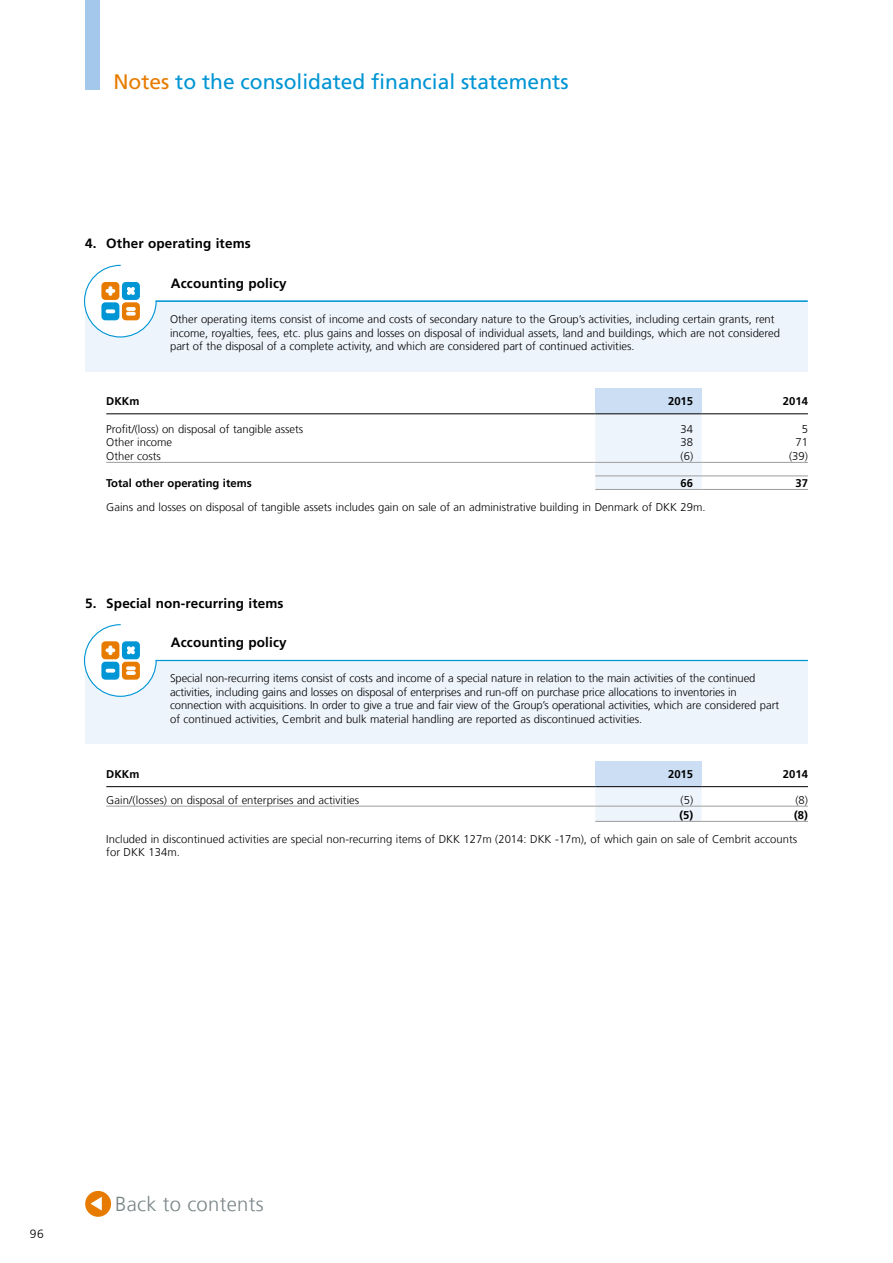
<style>
.page{position:relative;width:893px;height:1263px;background:#fff}
.page>*{position:absolute;margin:0;border:0;box-sizing:border-box;transform-origin:0 0}
.t1{font:21px "Frutiger LT Com";color:#0095d4}
.t2{font:300 20.25px "Frutiger LT Com";letter-spacing:.015em;color:#798487}
.t3{font:700 13.5px "Frutiger LT Com";letter-spacing:.01em;color:#000}
.t4{font:300 12px "Frutiger LT Com";color:#000}
.t5{font:300 11.25px/13.5px "Frutiger LT Com";color:#000}
.t6{font:700 11.25px "Frutiger LT Com";color:#000}
.s1{color:#e77b00}
</style>
<div class="page">
<div style="left:85px;top:0;width:15px;height:90px;background:#a3c8ec"></div>
<div style="left:85px;top:301px;width:723px;height:70px;background:#eef4fc"></div>
<div style="left:595px;top:388px;width:107px;height:26px;background:#cbdef4"></div>
<div style="left:595px;top:414px;width:107px;height:75px;background:#eef4fc"></div>
<div style="left:595px;top:462px;width:107px;height:14px;background:#eef4fc"></div>
<hr style="left:106px;top:462px;width:489px;height:1px;background:#9d9d9c">
<hr style="left:595px;top:462px;width:107px;height:1px;background:#9d9d9c">
<hr style="left:702px;top:462px;width:106px;height:1px;background:#9d9d9c">
<hr style="left:595px;top:489px;width:107px;height:1px;background:#9d9d9c">
<hr style="left:702px;top:489px;width:106px;height:1px;background:#9d9d9c">
<hr style="left:595px;top:476px;width:107px;height:1px;background:#9d9d9c">
<hr style="left:702px;top:476px;width:106px;height:1px;background:#9d9d9c">
<hr style="left:106px;top:413px;width:489px;height:1px;background:#000">
<hr style="left:595px;top:413px;width:107px;height:1px;background:#000">
<hr style="left:702px;top:413px;width:106px;height:1px;background:#000">
<div style="left:85px;top:660px;width:723px;height:84px;background:#eef4fc"></div>
<div style="left:595px;top:761px;width:107px;height:26px;background:#cbdef4"></div>
<svg style="left:595px;top:787px;width:107px;height:34px;background:#ebf1f9"></svg>
<hr style="left:106px;top:806px;width:489px;height:1px;background:#9d9d9c">
<hr style="left:595px;top:806px;width:107px;height:1px;background:#9d9d9c">
<hr style="left:702px;top:806px;width:106px;height:1px;background:#9d9d9c">
<hr style="left:595px;top:821px;width:107px;height:1px;background:#9d9d9c">
<hr style="left:702px;top:821px;width:106px;height:1px;background:#9d9d9c">
<hr style="left:106px;top:786px;width:489px;height:1px;background:#000">
<hr style="left:595px;top:786px;width:107px;height:1px;background:#000">
<hr style="left:702px;top:786px;width:106px;height:1px;background:#000">
<svg style="left:84px;top:264px;width:724px;height:74px"></svg>
<hr style="left:156px;top:301px;width:651px;height:1px;background:#0095d4">
<svg style="left:84px;top:624px;width:724px;height:73px"></svg>
<hr style="left:156px;top:660px;width:651px;height:1px;background:#0095d4">
<svg style="left:101px;top:282px;width:39px;height:38px"></svg>
<svg style="left:101px;top:641px;width:39px;height:39px;background:#9dae9c"></svg>
<div style="left:85px;top:1191px;width:26px;height:26px;background:#e77b00;border-radius:50%"></div>
<svg style="left:91px;top:1197px;width:11px;height:13px"></svg>
<h1 class="t1" style="left:113px;top:70px;width:457px"><span class="s1">Notes</span> to the consolidated financial statements</h1>
<p class="t3" style="left:85px;top:236px;width:167px">4. Other operating items</p>
<p class="t3" style="left:171px;top:275px;width:117px">Accounting policy</p>
<p class="t5" style="left:170px;top:313px;width:611px">Other operating items consist of income and costs of secondary nature to the Group’s activities, including certain grants, rent income, royalties, fees, etc. plus gains and losses on disposal of individual assets, land and buildings, which are not considered part of the disposal of a complete activity, and which are considered part of continued activities.</p>
<p class="t6" style="left:106px;top:395px;width:35px">DKKm</p>
<p class="t6" style="left:668px;top:395px;width:27px">2015</p>
<p class="t6" style="left:783px;top:395px;width:27px">2014</p>
<p class="t5" style="left:106px;top:422px;width:199px">Profit/(loss) on disposal of tangible assets</p>
<p class="t5" style="left:681px;top:422px;width:14px">34</p>
<p class="t5" style="left:802px;top:422px;width:8px">5</p>
<p class="t5" style="left:106px;top:436px;width:67px">Other income</p>
<p class="t5" style="left:681px;top:436px;width:14px">38</p>
<p class="t5" style="left:795px;top:436px;width:14px">71</p>
<p class="t5" style="left:106px;top:449px;width:56px">Other costs</p>
<p class="t5" style="left:681px;top:449px;width:14px">(6)</p>
<p class="t5" style="left:789px;top:449px;width:20px">(39)</p>
<p class="t6" style="left:106px;top:476px;width:147px">Total other operating items</p>
<p class="t6" style="left:681px;top:476px;width:14px">66</p>
<p class="t6" style="left:795px;top:476px;width:14px">37</p>
<p class="t5" style="left:106px;top:500px;width:601px">Gains and losses on disposal of tangible assets includes gain on sale of an administrative building in Denmark of DKK 29m.</p>
<p class="t3" style="left:85px;top:595px;width:200px">5. Special non-recurring items</p>
<p class="t3" style="left:171px;top:634px;width:117px">Accounting policy</p>
<p class="t5" style="left:170px;top:672px;width:611px">Special non-recurring items consist of costs and income of a special nature in relation to the main activities of the continued activities, including gains and losses on disposal of enterprises and run-off on purchase price allocations to inventories in connection with acquisitions. In order to give a true and fair view of the Group’s operational activities, which are considered part of continued activities, Cembrit and bulk material handling are reported as discontinued activities.</p>
<p class="t6" style="left:106px;top:768px;width:35px">DKKm</p>
<p class="t6" style="left:668px;top:768px;width:27px">2015</p>
<p class="t6" style="left:783px;top:768px;width:27px">2014</p>
<p class="t5" style="left:106px;top:793px;width:254px">Gain/(losses) on disposal of enterprises and activities</p>
<p class="t5" style="left:681px;top:793px;width:14px">(5)</p>
<p class="t5" style="left:795px;top:793px;width:14px">(8)</p>
<p class="t6" style="left:679px;top:808px;width:15px">(5)</p>
<p class="t6" style="left:794px;top:808px;width:15px">(8)</p>
<p class="t5" style="left:106px;top:832px;width:692px">Included in discontinued activities are special non-recurring items of DKK 127m (2014: DKK -17m), of which gain on sale of Cembrit accounts for DKK 134m.</p>
<p class="t4" style="left:30px;top:1227px;width:15px">96</p>
<h2 class="t2" style="left:115px;top:1192px;width:150px">Back to contents</h2>
</div>
